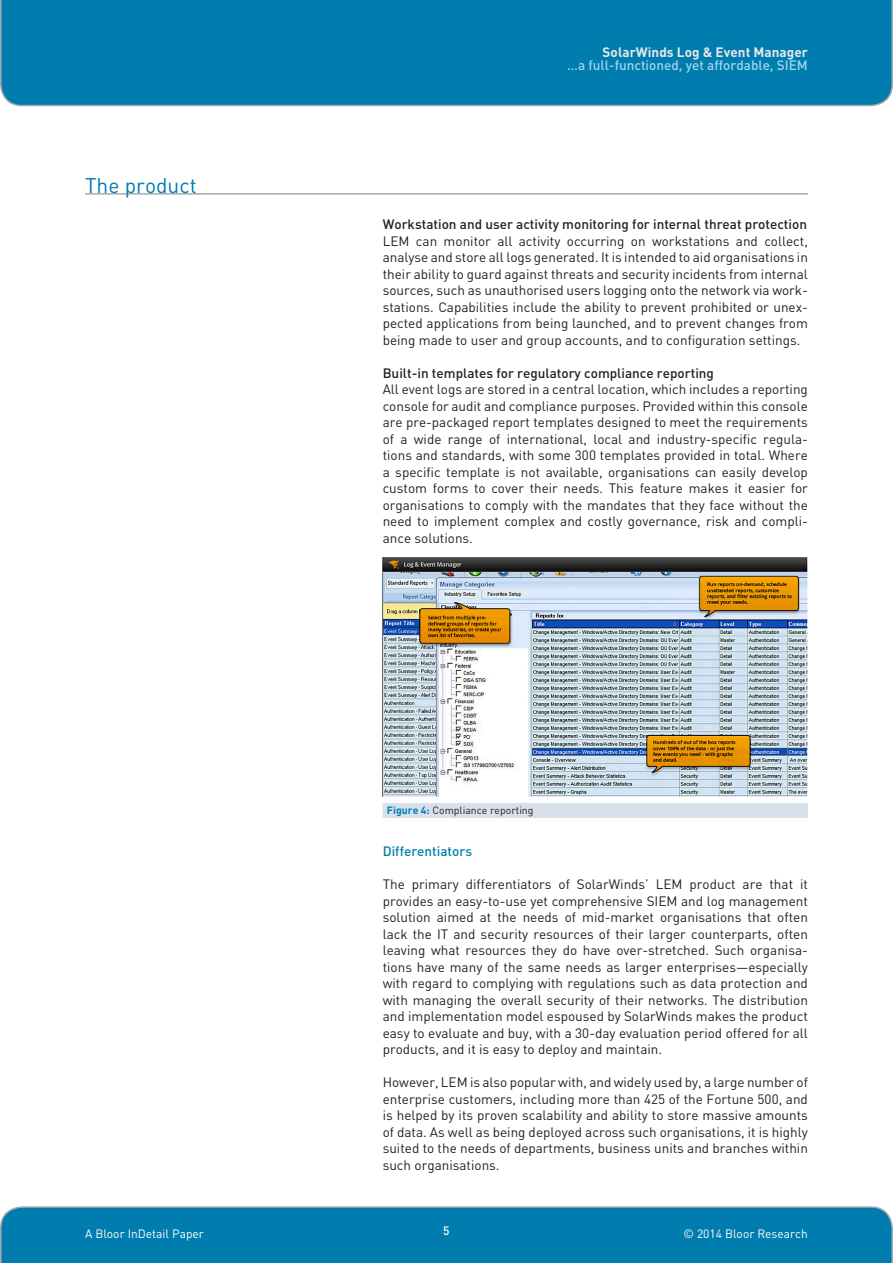
<style>
.page{position:relative;width:893px;height:1263px;background:#fff}
.page>*{position:absolute;margin:0;border:0;box-sizing:border-box;transform-origin:0 0}
.t1{font:21px "DIN";color:#007cae}
.Body_copy{font:13.5px/16.5px "DIN";color:#231f20;text-align:justify}
.Header_-_Level_3{font:500 13.5px "DIN";color:#231f20}
.t2{font:500 13.5px "DIN";color:#a0d5ed}
.t3{font:700 13.5px "DIN";color:#e6e7e9}
.Header_-_Level_2{font:500 13.5px "DIN";color:#0080ac}
.t4{font:12px "DIN";color:#fff}
.t5{font:500 12px "DIN";color:#fff}
.t6{font:10.5px "DIN";color:#231f20}
.s1{font-weight:700;color:#007cae}
</style>
<div class="page">
<div style="left:0;top:1206px;width:893px;height:57px;background:#007cae"></div>
<div style="left:0;top:0;width:893px;height:106px;background:#007cae"></div>
<hr style="left:85px;top:193px;width:723px;height:2px;background:#a8a9ad">
<div style="left:383px;top:803px;width:425px;height:15px;background:#d8e1ea"></div>
<img style="left:383px;top:558px;width:425px;height:239px">
<h1 class="t1" style="left:85px;top:173px;width:113px">The product</h1>
<p class="t3" style="left:603px;top:45px;width:207px">SolarWinds Log &amp; Event Manager</p>
<p class="t2" style="left:567px;top:57px;width:242px">…a full-functioned, yet affordable, SIEM</p>
<p class="Header_-_Level_3" style="left:383px;top:216px;width:426px">Workstation and user activity monitoring for internal threat protection</p>
<p class="Body_copy" style="left:383px;top:233px;width:427px">LEM can monitor all activity occurring on workstations and collect, analyse and store all logs generated. It is intended to aid organisations in their ability to guard against threats and security incidents from internal sources, such as unauthorised users logging onto the network via work&shy;stations. Capabilities include the ability to prevent prohibited or unex&shy;pected applications from being launched, and to prevent changes from being made to user and group accounts, and to configuration settings.</p>
<p class="Header_-_Level_3" style="left:383px;top:365px;width:333px">Built-in templates for regulatory compliance reporting</p>
<p class="Body_copy" style="left:383px;top:381px;width:427px">All event logs are stored in a central location, which includes a reporting console for audit and compliance purposes. Provided within this console are pre-packaged report templates designed to meet the requirements of a wide range of international, local and industry-specific regula&shy;tions and standards, with some 300 templates provided in total. Where a specific template is not available, organisations can easily develop custom forms to cover their needs. This feature makes it easier for organisations to comply with the mandates that they face without the need to implement complex and costly governance, risk and compli&shy;ance solutions.</p>
<p class="t6" style="left:387px;top:804px;width:148px"><span class="s1">Figure 4:</span> Compliance reporting</p>
<p class="Header_-_Level_2" style="left:383px;top:843px;width:91px">Differentiators</p>
<p class="Body_copy" style="left:383px;top:876px;width:427px">The primary differentiators of SolarWinds’ LEM product are that it provides an easy-to-use yet comprehensive SIEM and log management solution aimed at the needs of mid-market organisations that often lack the IT and security resources of their larger counterparts, often leaving what resources they do have over-stretched. Such organisa&shy;tions have many of the same needs as larger enterprises—especially with regard to complying with regulations such as data protection and with managing the overall security of their networks. The distribution and implementation model espoused by SolarWinds makes the product easy to evaluate and buy, with a 30-day evaluation period offered for all products, and it is easy to deploy and maintain.</p>
<p class="Body_copy" style="left:383px;top:1074px;width:427px">However, LEM is also popular with, and widely used by, a large number of enterprise customers, including more than 425 of the Fortune 500, and is helped by its proven scalability and ability to store massive amounts of data. As well as being deployed across such organisations, it is highly suited to the needs of departments, business units and branches within such organisations.</p>
<p class="t4" style="left:85px;top:1226px;width:120px">A Bloor InDetail Paper</p>
<p class="t5" style="left:443px;top:1224px;width:8px">5</p>
<p class="t4" style="left:683px;top:1226px;width:126px">© 2014 Bloor Research</p>
</div>
